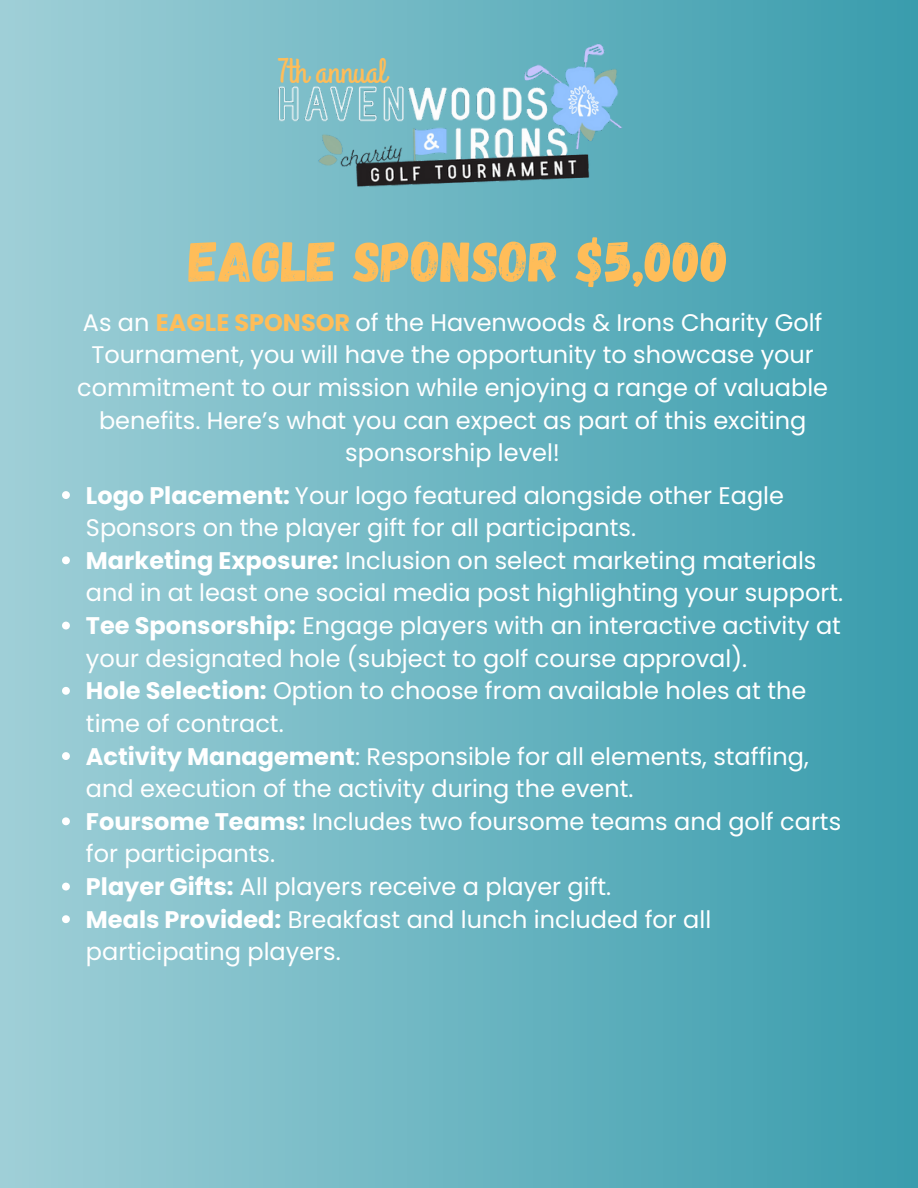
<style>
.page{position:relative;width:918px;height:1188px;background:#fff}
.page>*{position:absolute;margin:0;border:0;box-sizing:border-box;transform-origin:0 0}
.t1{font:57px "Gagalin";color:#ffbd59}
.t2{font:35.1px "Grand Hotel";color:#ffbd59}
.t3{font:24px/32.7px "Poppins";color:#fff}
.s1{font-weight:700;color:#ffbd59}
.s2{font-weight:700}
</style>
<div class="page">
<div style="left:0;top:0;width:918px;height:1188px;background:linear-gradient(to right,#9fcfd7,#399cad)"></div>
<svg style="left:62px;top:491px;width:8px;height:8px"></svg>
<svg style="left:62px;top:556px;width:8px;height:8px"></svg>
<svg style="left:62px;top:622px;width:8px;height:8px"></svg>
<svg style="left:62px;top:687px;width:8px;height:8px"></svg>
<svg style="left:62px;top:752px;width:8px;height:8px"></svg>
<svg style="left:62px;top:817px;width:8px;height:8px"></svg>
<svg style="left:62px;top:883px;width:8px;height:8px"></svg>
<svg style="left:62px;top:915px;width:8px;height:8px"></svg>
<img style="left:255px;top:40px;width:395px;height:152px">
<p class="t2" style="left:278px;top:49px;width:110px">7th annual</p>
<p class="t1" style="left:189px;top:225px;width:542px">EAGLE SPONSOR $5,000</p>
<p class="t3" style="left:77px;top:306px;width:752px;text-align:center">As an <span class="s1">EAGLE SPONSOR</span> of the Havenwoods &amp; Irons Charity Golf Tournament, you will have the opportunity to showcase your commitment to our mission while enjoying a range of valuable benefits. Here’s what you can expect as part of this exciting sponsorship level!</p>
<h1 class="t3" style="left:86px;top:479px;width:700px"><span class="s2">Logo Placement:</span> Your logo featured alongside other Eagle<br>Sponsors on the player gift for all participants.</h1>
<h1 class="t3" style="left:86px;top:544px;width:759px"><span class="s2">Marketing Exposure:</span> Inclusion on select marketing materials and in at least one social media post highlighting your support.</h1>
<p class="t3" style="left:86px;top:609px;width:757px"><span class="s2">Tee Sponsorship:</span> Engage players with an interactive activity at your designated hole (subject to golf course approval).</p>
<p class="t3" style="left:86px;top:675px;width:722px"><span class="s2">Hole Selection:</span> Option to choose from available holes at the time of contract.</p>
<p class="t3" style="left:86px;top:740px;width:724px"><span class="s2">Activity Management</span>: Responsible for all elements, staffing, and execution of the activity during the event.</p>
<p class="t3" style="left:86px;top:805px;width:757px"><span class="s2">Foursome Teams:</span> Includes two foursome teams and golf carts for participants.</p>
<p class="t3" style="left:86px;top:870px;width:527px"><span class="s2">Player Gifts:</span> All players receive a player gift.</p>
<p class="t3" style="left:86px;top:903px;width:627px"><span class="s2">Meals Provided:</span> Breakfast and lunch included for all participating players.</p>
</div>
